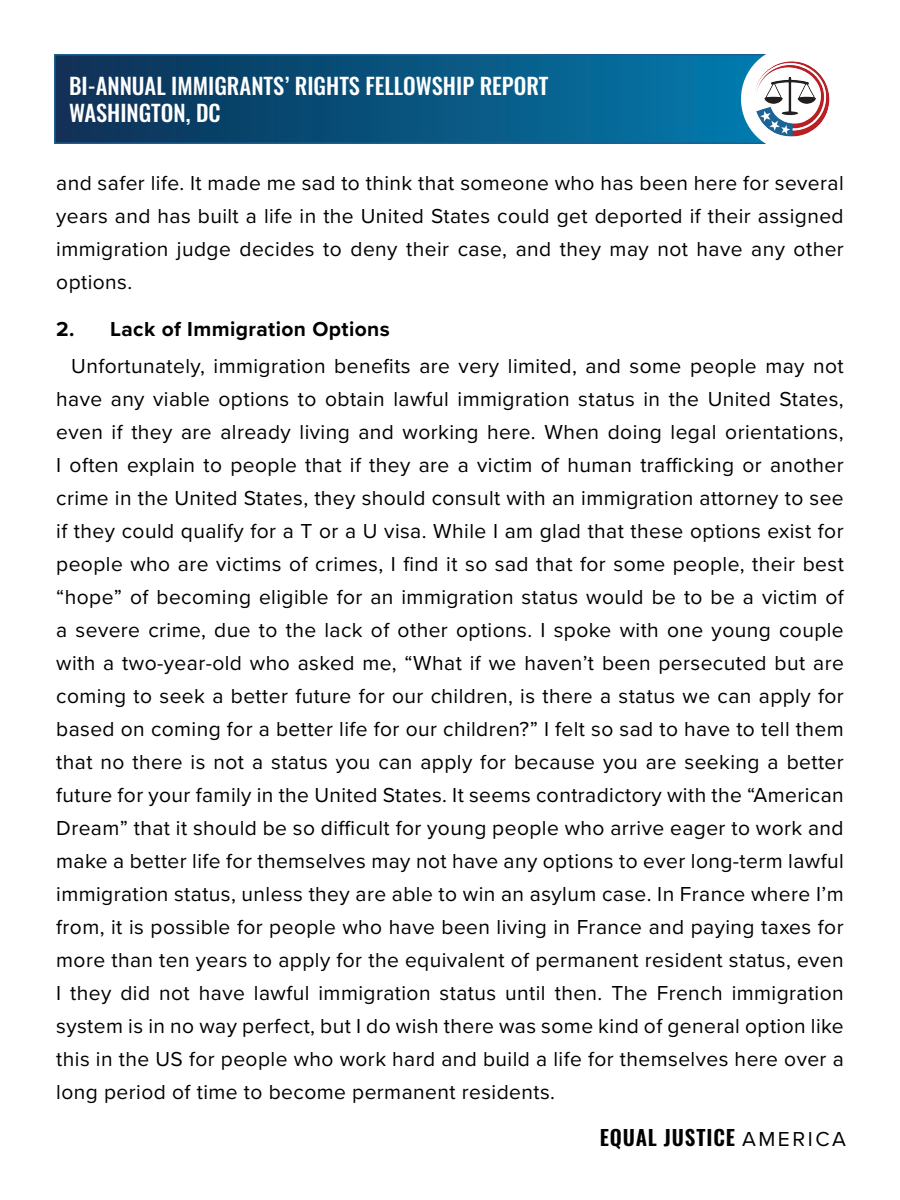
<style>
.page{position:relative;width:900px;height:1200px;background:#fff}
.page>*{position:absolute;margin:0;border:0;box-sizing:border-box;transform-origin:0 0}
.t1{font:500 22.5px "Oswald";color:#fff}
.t2{font:21px/33px "Proxima Nova";letter-spacing:.02em;color:#000;text-align:justify}
.t3{font:700 21px "Proxima Nova";letter-spacing:.02em;color:#000}
.t4{font:600 21px "Oswald";letter-spacing:.04em;color:#000}
.s1{font-family:"Proxima Nova";font-weight:400}
</style>
<div class="page">
<div style="left:55px;top:55px;width:754px;height:88px;background:linear-gradient(to right,#0e2f53,#027fb2)"></div>
<div style="left:54px;top:54px;width:756px;height:90px;border:2px solid #1c6091"></div>
<div style="left:741px;top:46px;width:105px;height:106px;background:#fff;border-radius:50%"></div>
<img style="left:755px;top:62px;width:73px;height:75px">
<div style="left:751px;top:60px;width:79px;height:79px;border:1px solid #fff;border-radius:50%"></div>
<p class="t1" style="left:69px;top:74px;width:481px">BI-ANNUAL IMMIGRANTS’ RIGHTS FELLOWSHIP REPORT</p>
<p class="t1" style="left:69px;top:101px;width:153px">WASHINGTON, DC</p>
<p class="t2" style="left:56px;top:166px;width:789px">and safer life. It made me sad to think that someone who has been here for several years and has built a life in the United States could get deported if their assigned immigration judge decides to deny their case, and they may not have any other options.</p>
<p class="t3" style="left:56px;top:313px;width:335px">2. Lack of Immigration Options</p>
<p class="t2" style="left:56px;top:349px;width:789px;text-indent:15px">Unfortunately, immigration benefits are very limited, and some people may not have any viable options to obtain lawful immigration status in the United States, even if they are already living and working here. When doing legal orientations, I often explain to people that if they are a victim of human trafficking or another crime in the United States, they should consult with an immigration attorney to see if they could qualify for a T or a U visa. While I am glad that these options exist for people who are victims of crimes, I find it so sad that for some people, their best “hope” of becoming eligible for an immigration status would be to be a victim of a severe crime, due to the lack of other options. I spoke with one young couple with a two-year-old who asked me, “What if we haven’t been persecuted but are coming to seek a better future for our children, is there a status we can apply for based on coming for a better life for our children?” I felt so sad to have to tell them that no there is not a status you can apply for because you are seeking a better future for your family in the United States. It seems contradictory with the “American Dream” that it should be so difficult for young people who arrive eager to work and make a better life for themselves may not have any options to ever long-term lawful immigration status, unless they are able to win an asylum case. In France where I’m from, it is possible for people who have been living in France and paying taxes for more than ten years to apply for the equivalent of permanent resident status, even I they did not have lawful immigration status until then. The French immigration system is in no way perfect, but I do wish there was some kind of general option like this in the US for people who work hard and build a life for themselves here over a long period of time to become permanent residents.</p>
<p class="t4" style="left:600px;top:1126px;width:248px">EQUAL JUSTICE <span class="s1">AMERICA</span></p>
</div>
